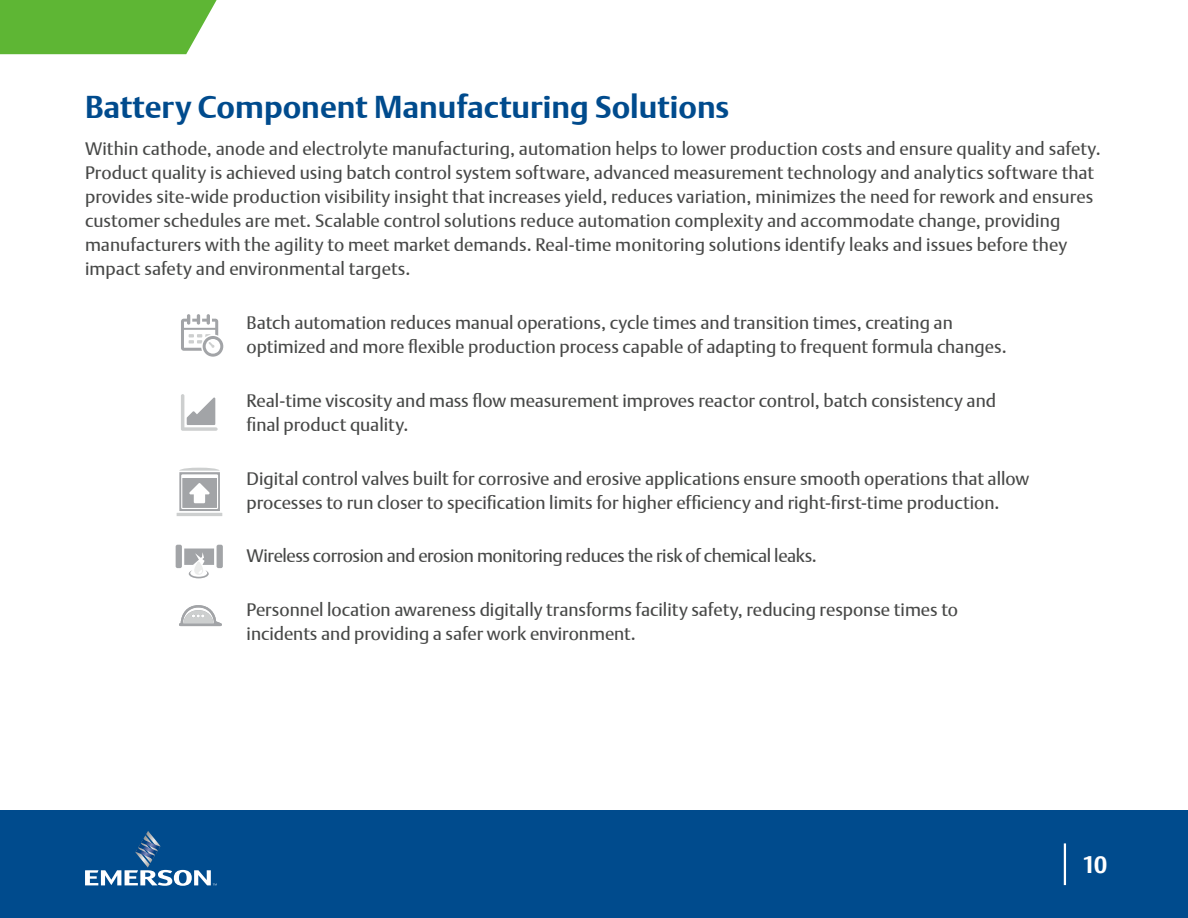
<style>
.page{position:relative;width:1188px;height:918px;background:#fff}
.page>*{position:absolute;margin:0;border:0;box-sizing:border-box;transform-origin:0 0}
.t1{font:700 31.5px "DTL Argo T";color:#004b8d}
.t2{font:700 24px "DTL Argo T";color:#fff}
.t3{font:18px/24px "DTL Argo T";color:#474847}
.t4{font:18px "DTL Argo T";letter-spacing:-.02em;color:#474847}
</style>
<div class="page">
<svg style="left:0;top:0;width:217px;height:54px;background:#69bb42"></svg>
<div style="left:0;top:810px;width:1188px;height:108px;background:#004b8d"></div>
<svg style="left:85px;top:831px;width:132px;height:55px;background:#2c699f"></svg>
<hr style="left:1064px;top:843px;width:2px;height:42px;background:#fff">
<svg style="left:181px;top:394px;width:37px;height:37px"></svg>
<svg style="left:177px;top:468px;width:45px;height:48px"></svg>
<div style="left:181px;top:474px;width:37px;height:35px;border:1px solid #fff"></div>
<hr style="left:182px;top:475px;width:36px;height:3px;background:#fff">
<svg style="left:181px;top:314px;width:42px;height:43px"></svg>
<svg style="left:184px;top:549px;width:30px;height:29px"></svg>
<div style="left:176px;top:545px;width:6px;height:23px;background:#a2a4a7;border-radius:2px"></div>
<div style="left:217px;top:545px;width:6px;height:23px;background:#a2a4a7;border-radius:2px"></div>
<svg style="left:179px;top:605px;width:43px;height:21px"></svg>
<h1 class="t1" style="left:85px;top:88px;width:646px">Battery Component Manufacturing Solutions</h1>
<p class="t3" style="left:85px;top:137px;width:1017px">Within cathode, anode and electrolyte manufacturing, automation helps to lower production costs and ensure quality and safety.<br>Product quality is achieved using batch control system software, advanced measurement technology and analytics software that provides site-wide production visibility insight that increases yield, reduces variation, minimizes the need for rework and ensures customer schedules are met. Scalable control solutions reduce automation complexity and accommodate change, providing manufacturers with the agility to meet market demands. Real-time monitoring solutions identify leaks and issues before they impact safety and environmental targets.</p>
<p class="t3" style="left:247px;top:311px;width:762px">Batch automation reduces manual operations, cycle times and transition times, creating an optimized and more flexible production process capable of adapting to frequent formula changes.</p>
<p class="t3" style="left:247px;top:388px;width:751px">Real-time viscosity and mass flow measurement improves reactor control, batch consistency and final product quality.</p>
<p class="t3" style="left:247px;top:466px;width:784px">Digital control valves built for corrosive and erosive applications ensure smooth operations that allow processes to run closer to specification limits for higher efficiency and right-first-time production.</p>
<p class="t4" style="left:247px;top:545px;width:572px">Wireless corrosion and erosion monitoring reduces the risk of chemical leaks.</p>
<p class="t3" style="left:247px;top:598px;width:713px">Personnel location awareness digitally transforms facility safety, reducing response times to incidents and providing a safer work environment.</p>
<h2 class="t2" style="left:1082px;top:850px;width:27px">10</h2>
</div>
